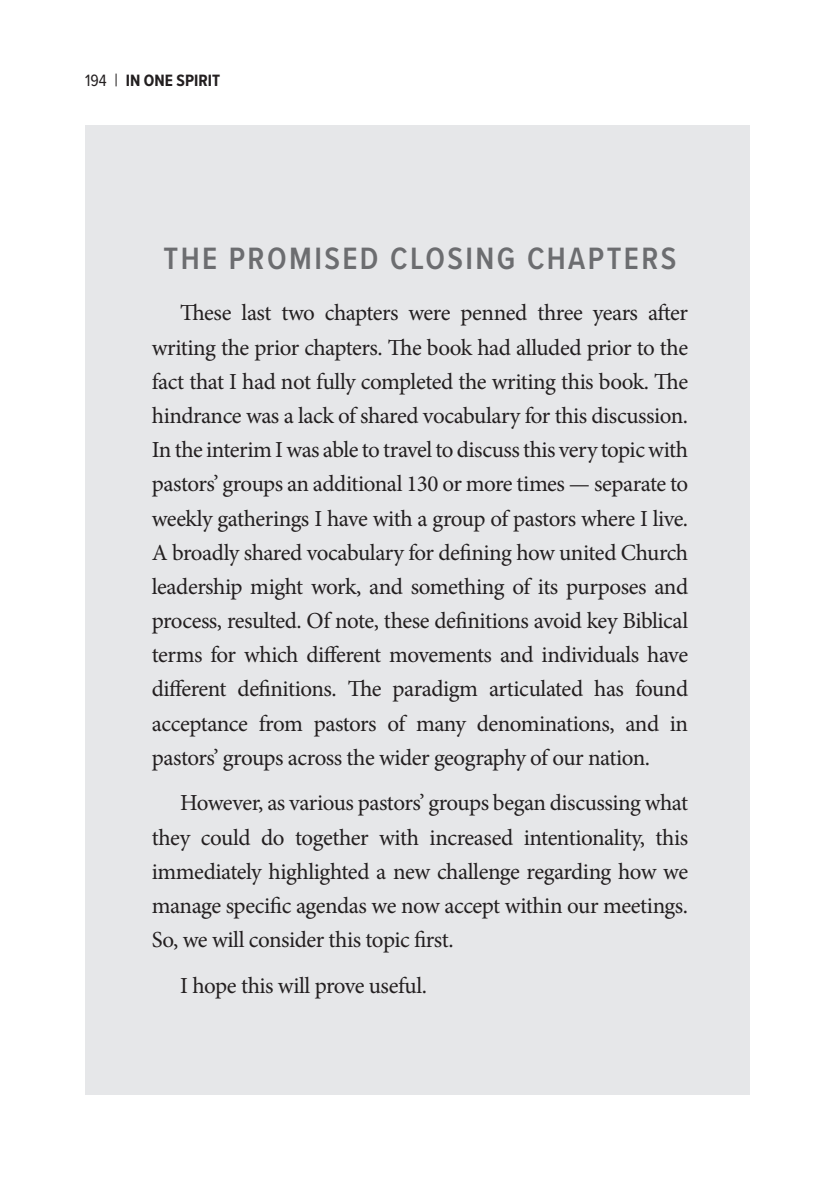
<style>
.page{position:relative;width:840px;height:1191px;background:#fff}
.page>*{position:absolute;margin:0;border:0;box-sizing:border-box;transform-origin:0 0}
.t1{font:600 32px "Proxima Nova Cond";letter-spacing:.075em;color:#6c6d70}
.t2{font:23px/34.2px "Minion Pro";letter-spacing:-.02em;color:#231f20;text-align:justify}
.t3{font:700 17px "Proxima Nova Cond";color:#231f20}
.s1{font-weight:400}
.s2{font-weight:400;font-size:18px}
</style>
<div class="page">
<div style="left:85px;top:125px;width:663px;height:969px;background:#e6e7e9"></div>
<p class="t3" style="left:85px;top:68px;width:136px"><span class="s1">194</span> <span class="s2">|</span> IN ONE SPIRIT</p>
<h1 class="t1" style="left:163px;top:235px;width:514px">THE PROMISED CLOSING CHAPTERS</h1>
<p class="t2" style="left:152px;top:296px;width:537px;text-indent:28px">These last two chapters were penned three years after writing the prior chapters. The book had alluded prior to the fact that I had not fully completed the writing this book. The hindrance was a lack of shared vocabulary for this discussion.<br>In the interim I was able to travel to discuss this very topic with pastors’ groups an additional 130 or more times — separate to weekly gatherings I have with a group of pastors where I live.<br>A broadly shared vocabulary for defining how united Church leadership might work, and something of its purposes and process, resulted. Of note, these definitions avoid key Biblical terms for which different movements and individuals have different definitions. The paradigm articulated has found acceptance from pastors of many denominations, and in pastors’ groups across the wider geography of our nation.</p>
<p class="t2" style="left:152px;top:786px;width:537px;text-indent:28px">However, as various pastors’ groups began discussing what they could do together with increased intentionality, this immediately highlighted a new challenge regarding how we manage specific agendas we now accept within our meetings.<br>So, we will consider this topic first.</p>
<p class="t2" style="left:180px;top:968px;width:248px">I hope this will prove useful.</p>
</div>
